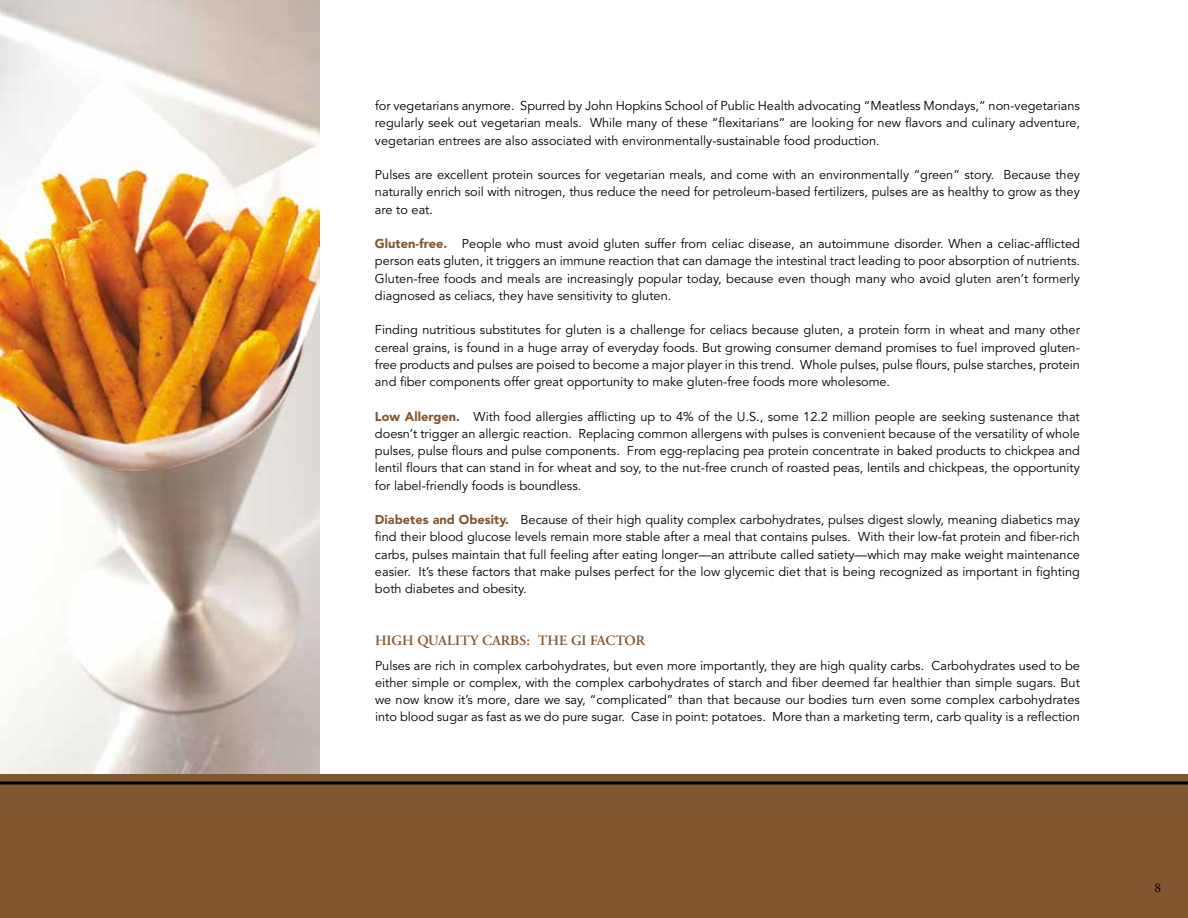
<style>
.page{position:relative;width:1188px;height:918px;background:#fff}
.page>*{position:absolute;margin:0;border:0;box-sizing:border-box;transform-origin:0 0}
.t1{font:600 14.25px "Adobe Garamond";color:#805731}
.t2{font:13.5px "Adobe Garamond";color:#000}
.t3{font:12.75px/17.2px "Avenir";color:#000;text-align:justify}
.s1{font-weight:900;color:#805731}
</style>
<div class="page">
<img style="left:0;top:0;width:320px;height:774px">
<div style="left:0;top:774px;width:1188px;height:144px;background:#805731"></div>
<hr style="left:0;top:782px;width:1188px;height:2px;background:#000">
<p class="t3" style="left:375px;top:98px;width:707px">for vegetarians anymore. Spurred by John Hopkins School of Public Health advocating “Meatless Mondays,” non-vegetarians regularly seek out vegetarian meals. While many of these “flexitarians” are looking for new flavors and culinary adventure, vegetarian entrees are also associated with environmentally-sustainable food production.</p>
<p class="t3" style="left:375px;top:167px;width:706px">Pulses are excellent protein sources for vegetarian meals, and come with an environmentally “green” story. Because they naturally enrich soil with nitrogen, thus reduce the need for petroleum-based fertilizers, pulses are as healthy to grow as they are to eat.</p>
<p class="t3" style="left:375px;top:236px;width:707px"><span class="s1">Gluten-free.</span> People who must avoid gluten suffer from celiac disease, an autoimmune disorder. When a celiac-afflicted person eats gluten, it triggers an immune reaction that can damage the intestinal tract leading to poor absorption of nutrients.<br>Gluten-free foods and meals are increasingly popular today, because even though many who avoid gluten aren’t formerly diagnosed as celiacs, they have sensitivity to gluten.</p>
<p class="t3" style="left:375px;top:322px;width:707px">Finding nutritious substitutes for gluten is a challenge for celiacs because gluten, a protein form in wheat and many other cereal grains, is found in a huge array of everyday foods. But growing consumer demand promises to fuel improved gluten&shy;free products and pulses are poised to become a major player in this trend. Whole pulses, pulse flours, pulse starches, protein and fiber components offer great opportunity to make gluten-free foods more wholesome.</p>
<p class="t3" style="left:375px;top:408px;width:706px"><span class="s1">Low Allergen.</span> With food allergies afflicting up to 4% of the U.S., some 12.2 million people are seeking sustenance that doesn’t trigger an allergic reaction. Replacing common allergens with pulses is convenient because of the versatility of whole pulses, pulse flours and pulse components. From egg-replacing pea protein concentrate in baked products to chickpea and lentil flours that can stand in for wheat and soy, to the nut-free crunch of roasted peas, lentils and chickpeas, the opportunity for label-friendly foods is boundless.</p>
<p class="t3" style="left:375px;top:512px;width:706px"><span class="s1">Diabetes and Obesity.</span> Because of their high quality complex carbohydrates, pulses digest slowly, meaning diabetics may find their blood glucose levels remain more stable after a meal that contains pulses. With their low-fat protein and fiber-rich carbs, pulses maintain that full feeling after eating longer—an attribute called satiety—which may make weight maintenance easier. It’s these factors that make pulses perfect for the low glycemic diet that is being recognized as important in fighting both diabetes and obesity.</p>
<p class="t1" style="left:375px;top:633px;width:226px">HI GH QUALITY CARBS: THE GI FACTOR</p>
<p class="t3" style="left:375px;top:657px;width:707px">Pulses are rich in complex carbohydrates, but even more importantly, they are high quality carbs. Carbohydrates used to be either simple or complex, with the complex carbohydrates of starch and fiber deemed far healthier than simple sugars. But we now know it’s more, dare we say, “complicated” than that because our bodies turn even some complex carbohydrates into blood sugar as fast as we do pure sugar. Case in point: potatoes. M ore than a marketing term, carb quality is a reflection</p>
<p class="t2" style="left:1155px;top:881px;width:8px">8</p>
</div>
